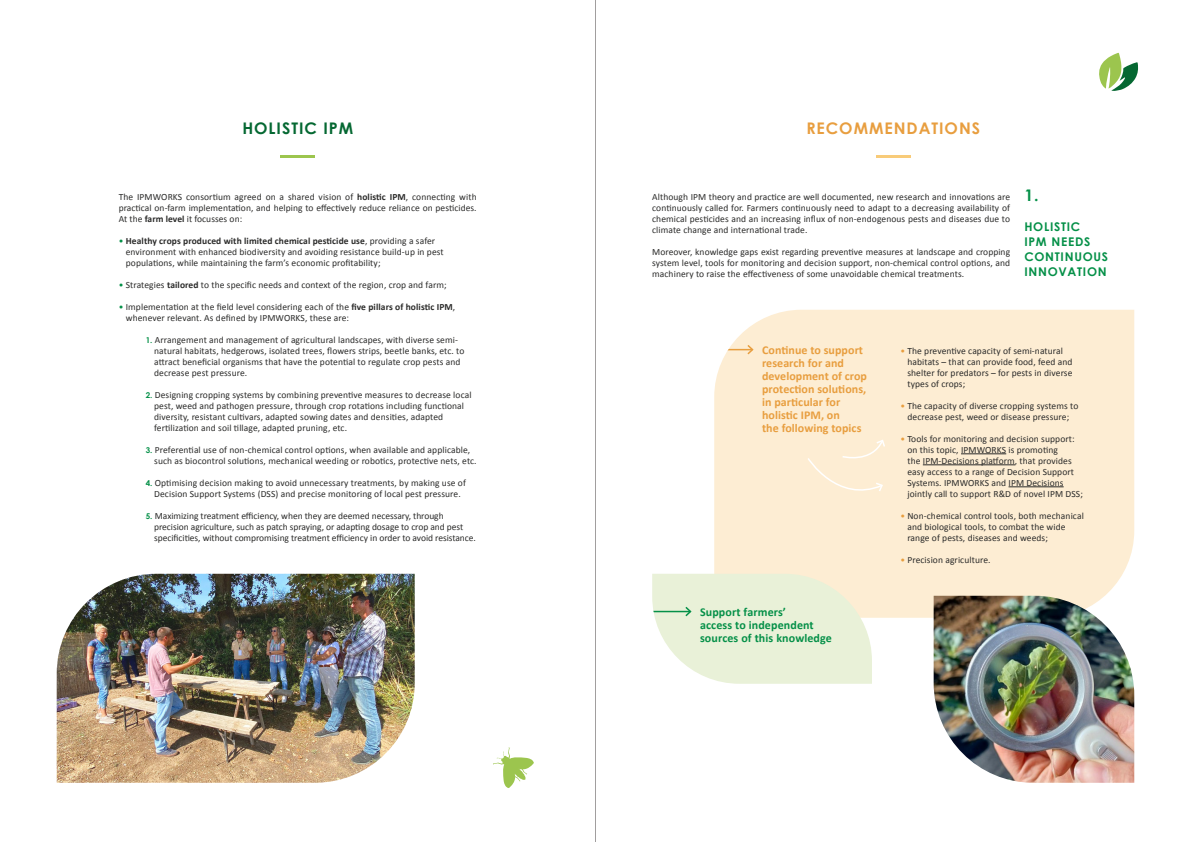
<style>
.page{position:relative;width:1191px;height:842px;background:#fff}
.page>*{position:absolute;margin:0;border:0;box-sizing:border-box;transform-origin:0 0}
.t1{font:700 16px "Century Gothic";letter-spacing:.06em;color:#e89e3f}
.t2{font:700 16px "Century Gothic";letter-spacing:.06em;color:#056832}
.t3{font:700 16px "Century Gothic";color:#059048}
.t4{font:700 12px/13px "Calibri";letter-spacing:.005em;color:#e89e3f}
.t5{font:700 12px/13px "Calibri";letter-spacing:.01em;color:#059048}
.t6{font:700 12px/15px "Century Gothic";letter-spacing:.06em;color:#059048}
.t7{font:9.5px/11px "Calibri";letter-spacing:.01em;color:#2a2a29}
.s1{font-weight:700}
.s2{color:#059048}
.s3{font-family:"Century Gothic";font-weight:700;font-size:8px;color:#059048}
.s4{color:#e89e3f}
</style>
<div class="page">
<hr style="left:876px;top:156px;width:34px;height:2px;background:#f8cb79">
<div style="left:714px;top:310px;width:420px;height:308px;background:#fdedd3"></div>
<hr style="left:714px;top:349px;width:38px;height:1px;background:#e89e3f">
<svg style="left:746px;top:343px;width:8px;height:13px"></svg>
<div style="left:806px;top:439px;width:80px;height:65px;background:#fdedd3"></div>
<hr style="left:961px;top:453px;width:45px;height:1px;background:#2a2a29">
<hr style="left:923px;top:464px;width:92px;height:1px;background:#2a2a29">
<hr style="left:1008px;top:486px;width:55px;height:1px;background:#2a2a29">
<svg style="left:1099px;top:53px;width:39px;height:38px"></svg>
<hr style="left:281px;top:156px;width:34px;height:2px;background:#9cc54e">
<svg style="left:652px;top:574px;width:220px;height:110px;background:#ebf1da"></svg>
<svg style="left:493px;top:747px;width:41px;height:41px"></svg>
<img style="left:933px;top:596px;width:201px;height:187px">
<img style="left:57px;top:574px;width:358px;height:209px">
<hr style="left:595px;top:0;width:1px;height:842px;background:#a19e9e">
<h1 class="t2" style="left:242px;top:116px;width:112px">HOLISTIC IPM</h1>
<p class="t7" style="left:119px;top:191px;width:359px;text-align:justify">The IPMWORKS consortium agreed on a shared vision of <span class="s1">holistic IPM</span>, connecting with practical on-farm implementation, and helping to effectively reduce reliance on pesticides.<br>At the <span class="s1">farm level</span> it focusses on:</p>
<p class="t7" style="left:126px;top:235px;width:319px;text-indent:-7px"><span class="s2">•</span> <span class="s1">Healthy crops produced with limited chemical pesticide use</span>, providing a safer environment with enhanced biodiversity and avoiding resistance build-up in pest populations, while maintaining the farm’s economic profitability;</p>
<p class="t7" style="left:119px;top:279px;width:329px"><span class="s2">•</span> Strategies <span class="s1">tailored</span> to the specific needs and context of the region, crop and farm;</p>
<p class="t7" style="left:126px;top:301px;width:331px;text-indent:-7px"><span class="s2">•</span> Implementation at the field level considering each of the <span class="s1">five pillars of holistic IPM</span>, whenever relevant. As defined by IPMWORKS, these are:</p>
<p class="t7" style="left:154px;top:334px;width:312px;text-indent:-9px"><span class="s3">1.</span> Arrangement and management of agricultural landscapes, with diverse semi&shy;natural habitats, hedgerows, isolated trees, flowers strips, beetle banks, etc. to attract beneficial organisms that have the potential to regulate crop pests and decrease pest pressure.</p>
<p class="t7" style="left:154px;top:389px;width:319px;text-indent:-9px"><span class="s3">2.</span> Designing cropping systems by combining preventive measures to decrease local pest, weed and pathogen pressure, through crop rotations including functional diversity, resistant cultivars, adapted sowing dates and densities, adapted fertilization and soil tillage, adapted pruning, etc.</p>
<p class="t7" style="left:154px;top:444px;width:324px;text-indent:-9px"><span class="s3">3.</span> Preferential use of non-chemical control options, when available and applicable, such as biocontrol solutions, mechanical weeding or robotics, protective nets, etc.</p>
<p class="t7" style="left:146px;top:477px;width:322px;text-align:center"><span class="s3">4.</span> Optimising decision making to avoid unnecessary treatments, by making use of<br>Decision Support Systems (DSS) and precise monitoring of local pest pressure.</p>
<p class="t7" style="left:154px;top:510px;width:323px;text-indent:-9px"><span class="s3">5.</span> Maximizing treatment efficiency, when they are deemed necessary, through precision agriculture, such as patch spraying, or adapting dosage to crop and pest specificities, without compromising treatment efficiency in order to avoid resistance.</p>
<h1 class="t1" style="left:806px;top:116px;width:175px">RECOMMENDATIONS</h1>
<p class="t7" style="left:652px;top:191px;width:359px;text-align:justify">Although IPM theory and practice are well documented, new research and innovations are continuously called for. Farmers continuously need to adapt to a decreasing availability of chemical pesticides and an increasing influx of non-endogenous pests and diseases due to climate change and international trade.</p>
<p class="t7" style="left:652px;top:246px;width:359px;text-align:justify">Moreover, knowledge gaps exist regarding preventive measures at landscape and cropping system level, tools for monitoring and decision support, non-chemical control options, and machinery to raise the effectiveness of some unavoidable chemical treatments.</p>
<h1 class="t3" style="left:1024px;top:183px;width:16px">1.</h1>
<p class="t6" style="left:1024px;top:218px;width:85px">HOLISTIC<br>IPM NEEDS<br>CONTINUOUS<br>INNOVATION</p>
<p class="t4" style="left:762px;top:343px;width:106px">Continue to support research for and development of crop protection solutions, in particular for holistic IPM, on<br>the following topics</p>
<p class="t7" style="left:907px;top:345px;width:167px;text-indent:-7px"><span class="s4">•</span> The preventive capacity of semi-natural habitats – that can provide food, feed and shelter for predators – for pests in diverse types of crops;</p>
<p class="t7" style="left:900px;top:400px;width:179px;text-align:center"><span class="s4">•</span> The capacity of diverse cropping systems to decrease pest, weed or disease pressure;</p>
<p class="t7" style="left:907px;top:433px;width:177px;text-indent:-7px"><span class="s4">•</span> Tools for monitoring and decision support: on this topic, IPMWORKS is promoting<br>the IPM-Decisions platform, that provides easy access to a range of Decision Support Systems. IPMWORKS and IPM Decisions jointly call to support R&amp;D of novel IPM DSS;</p>
<p class="t7" style="left:907px;top:510px;width:178px;text-indent:-7px"><span class="s4">•</span> Non-chemical control tools, both mechanical and biological tools, to combat the wide range of pests, diseases and weeds;</p>
<p class="t7" style="left:900px;top:554px;width:92px"><span class="s4">•</span> Precision agriculture.</p>
<p class="t5" style="left:700px;top:605px;width:133px">Support farmers’<br>access to independent sources of this knowledge</p>
</div>
